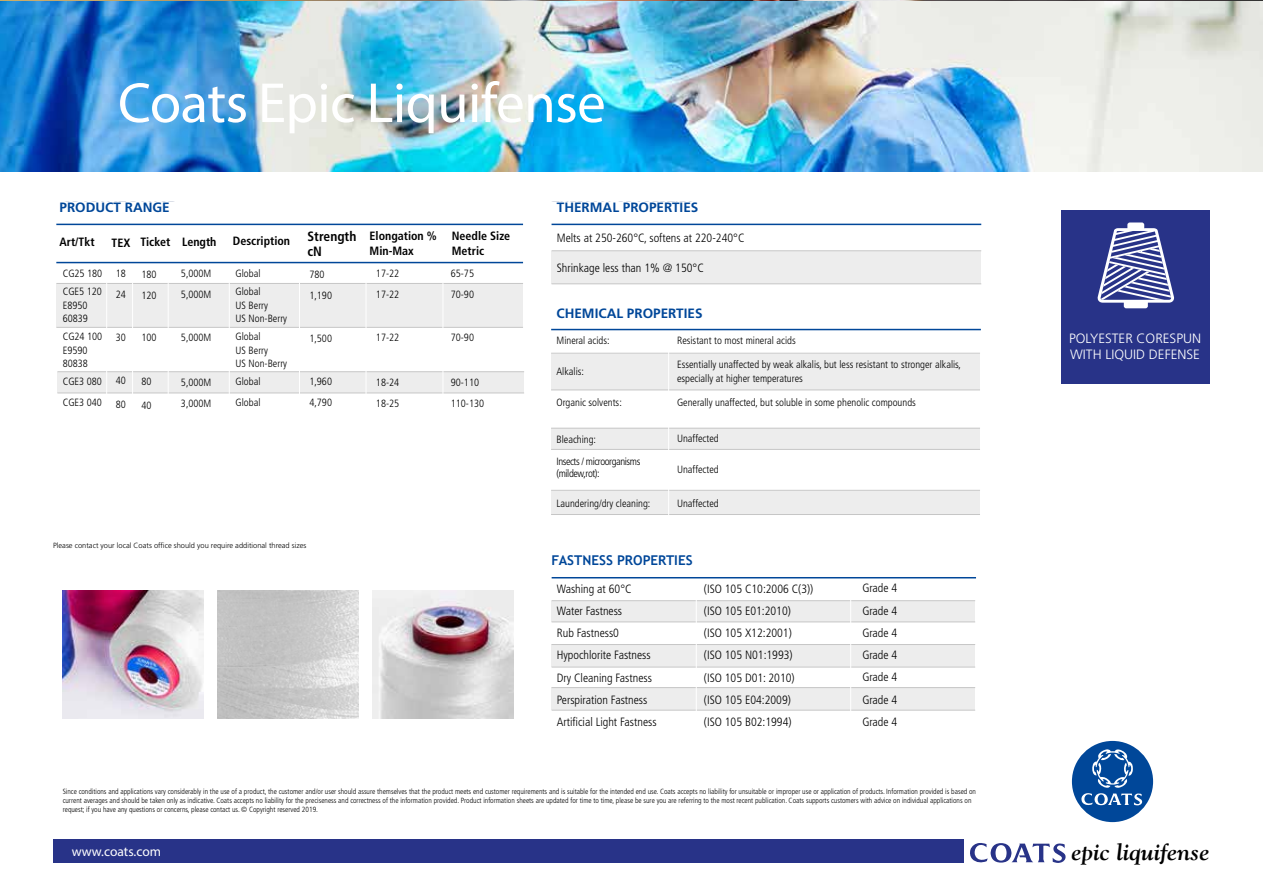
<style>
.page{position:relative;width:1263px;height:893px;background:#fff}
.page>*{position:absolute;margin:0;border:0;box-sizing:border-box;transform-origin:0 0}
.t1{font:57px "Myriad Pro";letter-spacing:-.01em;color:#fff}
.t2{font:italic 700 23.25px "Goudy";color:#000}
.t3{font:700 13.5px "Frutiger LT Std";color:#004799}
.t4{font:300 13.5px/16.2px "Frutiger LT Std";color:#fff}
.t5{font:700 13.5px "Trebuchet MS";color:#004799}
.t6{font:13.5px "Myriad Pro";color:#fff}
.t7{font:700 condensed 13.5px/15px "Frutiger LT Std";color:#000}
.t8{font:300 condensed 12px/22.2px "Frutiger LT Std";color:#000}
.t9{font:700 condensed 12px/15px "Frutiger LT Std";color:#000}
.t10{font:300 condensed 10.5px/21px "Frutiger LT Std";color:#000}
.t11{font:300 condensed 10.5px/12px "Frutiger LT Std";letter-spacing:-.04em;color:#000}
.t12{font:300 condensed 7.5px/9px "Frutiger LT Std";color:#000}
.t13{font:300 7.5px "Frutiger LT Std";color:#000}
</style>
<div class="page">
<div style="left:53px;top:840px;width:910px;height:23px;background:#283388"></div>
<svg style="left:970px;top:843px;width:96px;height:20px"></svg>
<div style="left:1072px;top:741px;width:81px;height:81px;background:#004799;border-radius:50%"></div>
<svg style="left:1081px;top:749px;width:62px;height:56px"></svg>
<div style="left:1061px;top:126px;width:149px;height:257px;background:#283388"></div>
<svg style="left:1097px;top:222px;width:77px;height:86px"></svg>
<div style="left:1043px;top:104px;width:189px;height:106px;background:#fff"></div>
<img style="left:0;top:1px;width:1263px;height:170px">
<img style="left:63px;top:590px;width:141px;height:129px">
<img style="left:372px;top:590px;width:141px;height:129px">
<img style="left:217px;top:590px;width:142px;height:129px">
<hr style="left:56px;top:224px;width:467px;height:1px;background:#004799">
<hr style="left:56px;top:262px;width:467px;height:1px;background:#004799">
<div style="left:56px;top:284px;width:467px;height:43px;background:#ededed"></div>
<hr style="left:56px;top:283px;width:467px;height:1px;background:#c6c6c6">
<hr style="left:56px;top:327px;width:467px;height:1px;background:#c6c6c6">
<div style="left:57px;top:372px;width:467px;height:21px;background:#ededed"></div>
<hr style="left:57px;top:371px;width:467px;height:1px;background:#c6c6c6">
<hr style="left:57px;top:393px;width:467px;height:1px;background:#c6c6c6">
<hr style="left:106px;top:283px;width:1px;height:163px;background:#fff">
<hr style="left:132px;top:283px;width:1px;height:163px;background:#fff">
<hr style="left:229px;top:283px;width:1px;height:163px;background:#fff">
<hr style="left:168px;top:283px;width:1px;height:163px;background:#fff">
<hr style="left:299px;top:283px;width:1px;height:169px;background:#fff">
<hr style="left:366px;top:270px;width:1px;height:176px;background:#fff">
<hr style="left:443px;top:283px;width:1px;height:169px;background:#fff">
<div style="left:551px;top:251px;width:430px;height:32px;background:#ededed"></div>
<hr style="left:551px;top:250px;width:430px;height:1px;background:#c6c6c6">
<hr style="left:551px;top:283px;width:430px;height:1px;background:#c6c6c6">
<hr style="left:551px;top:224px;width:430px;height:1px;background:#004799">
<div style="left:551px;top:354px;width:429px;height:35px;background:#ededed"></div>
<hr style="left:551px;top:353px;width:429px;height:1px;background:#c6c6c6">
<hr style="left:551px;top:390px;width:429px;height:1px;background:#c6c6c6">
<div style="left:551px;top:428px;width:429px;height:21px;background:#ededed"></div>
<hr style="left:551px;top:428px;width:429px;height:1px;background:#c6c6c6">
<hr style="left:551px;top:449px;width:429px;height:1px;background:#c6c6c6">
<div style="left:551px;top:491px;width:429px;height:23px;background:#ededed"></div>
<hr style="left:551px;top:490px;width:429px;height:1px;background:#c6c6c6">
<hr style="left:551px;top:514px;width:429px;height:1px;background:#c6c6c6">
<hr style="left:668px;top:349px;width:1px;height:177px;background:#fff">
<hr style="left:551px;top:329px;width:430px;height:1px;background:#004799">
<div style="left:551px;top:601px;width:424px;height:21px;background:#ededed"></div>
<hr style="left:551px;top:600px;width:424px;height:1px;background:#c6c6c6">
<hr style="left:551px;top:622px;width:424px;height:1px;background:#c6c6c6">
<div style="left:552px;top:645px;width:423px;height:22px;background:#ededed"></div>
<hr style="left:552px;top:644px;width:423px;height:1px;background:#c6c6c6">
<hr style="left:552px;top:667px;width:423px;height:1px;background:#c6c6c6">
<div style="left:552px;top:688px;width:423px;height:22px;background:#ededed"></div>
<hr style="left:552px;top:687px;width:423px;height:1px;background:#c6c6c6">
<hr style="left:552px;top:710px;width:423px;height:1px;background:#c6c6c6">
<hr style="left:552px;top:577px;width:424px;height:1px;background:#004799">
<hr style="left:696px;top:594px;width:1px;height:137px;background:#fff">
<hr style="left:850px;top:594px;width:1px;height:128px;background:#fff">
<h1 class="t1" style="left:118px;top:68px;width:489px">Coats Epic Liquifense</h1>
<h3 class="t3" style="left:60px;top:199px;width:112px">PRODUCT RANGE</h3>
<h3 class="t9" style="left:60px;top:234px;width:37px">Art/Tkt</h3>
<h3 class="t9" style="left:112px;top:235px;width:106px">TEX Ticket Length</h3>
<h3 class="t9" style="left:233px;top:234px;width:59px">Description</h3>
<h3 class="t7" style="left:307px;top:229px;width:50px">Strength cN</h3>
<h3 class="t10" style="left:116px;top:263px;width:12px">18<br>24</h3>
<h3 class="t10" style="left:116px;top:327px;width:12px">30</h3>
<h3 class="t10" style="left:116px;top:370px;width:12px">40</h3>
<h3 class="t10" style="left:116px;top:394px;width:12px">80</h3>
<h3 class="t10" style="left:236px;top:265px;width:26px;line-height:18px">Global<br>Global</h3>
<h3 class="t10" style="left:236px;top:299px;width:53px;line-height:13.5px">US Berry<br>US Non-Berry</h3>
<h3 class="t10" style="left:236px;top:330px;width:53px;line-height:13.5px">Global<br>US Berry<br>US Non-Berry</h3>
<h3 class="t10" style="left:236px;top:371px;width:26px">Global<br>Global</h3>
<h3 class="t10" style="left:63px;top:265px;width:41px;line-height:18px">CG25 180<br>CGE5 120</h3>
<h3 class="t10" style="left:63px;top:299px;width:27px;line-height:13.5px">E8950<br>60839</h3>
<h3 class="t10" style="left:63px;top:330px;width:41px;line-height:13.5px">CG24 100<br>E9590<br>80838</h3>
<h3 class="t10" style="left:63px;top:371px;width:41px">CGE3 080<br>CGE3 040</h3>
<h3 class="t10" style="left:181px;top:263px;width:32px">5,000M<br>5,000M</h3>
<h3 class="t10" style="left:181px;top:327px;width:32px">5,000M</h3>
<h3 class="t10" style="left:181px;top:372px;width:32px">5,000M<br>3,000M</h3>
<h3 class="t10" style="left:141px;top:264px;width:17px">180<br>120</h3>
<h3 class="t10" style="left:141px;top:327px;width:17px">100</h3>
<h3 class="t10" style="left:141px;top:371px;width:12px">80</h3>
<h3 class="t10" style="left:141px;top:395px;width:12px">40</h3>
<h3 class="t10" style="left:309px;top:264px;width:24px">780<br>1,190</h3>
<h3 class="t10" style="left:309px;top:328px;width:24px">1,500</h3>
<h3 class="t10" style="left:309px;top:371px;width:24px">1,960<br>4,790</h3>
<h3 class="t9" style="left:370px;top:228px;width:69px">Elongation %<br>Min-Max</h3>
<h3 class="t9" style="left:452px;top:228px;width:60px">Needle Size<br>Metric</h3>
<h3 class="t10" style="left:376px;top:263px;width:25px">17-22<br>17-22</h3>
<h3 class="t10" style="left:376px;top:327px;width:25px">17-22</h3>
<h3 class="t10" style="left:376px;top:372px;width:25px">18-24<br>18-25</h3>
<h3 class="t10" style="left:451px;top:263px;width:25px">65-75<br>70-90</h3>
<h3 class="t10" style="left:451px;top:327px;width:25px">70-90</h3>
<h3 class="t10" style="left:451px;top:372px;width:35px">90-110<br>110-130</h3>
<p class="t13" style="left:53px;top:541px;width:255px">Please contact your local Coats office should you require additional thread sizes</p>
<h3 class="t3" style="left:557px;top:200px;width:143px">THERMAL PROPERTIES</h3>
<h3 class="t8" style="left:557px;top:227px;width:189px">Melts at 250-260°C, softens at 220-240°C</h3>
<h3 class="t8" style="left:557px;top:257px;width:148px">Shrinkage less than 1% @ 150°C</h3>
<h3 class="t3" style="left:556px;top:306px;width:148px">CHEMICAL PROPERTIES</h3>
<h3 class="t10" style="left:556px;top:330px;width:55px">Mineral acids:</h3>
<h3 class="t10" style="left:556px;top:361px;width:29px">Alkalis:</h3>
<h3 class="t10" style="left:556px;top:392px;width:67px">Organic solvents:</h3>
<h3 class="t10" style="left:556px;top:429px;width:41px">Bleaching:</h3>
<h3 class="t10" style="left:677px;top:330px;width:120px">Resistant to most mineral acids</h3>
<h3 class="t10" style="left:677px;top:357px;width:286px;line-height:14.2px">Essentially unaffected by weak alkalis, but less resistant to stronger alkalis, especially at higher temperatures</h3>
<h3 class="t10" style="left:677px;top:392px;width:240px">Generally unaffected, but soluble in some phenolic compounds</h3>
<h3 class="t10" style="left:677px;top:428px;width:43px">Unaffected</h3>
<h3 class="t11" style="left:556px;top:455px;width:85px">Insects / microorganisms (mildew,rot):</h3>
<h3 class="t10" style="left:556px;top:492px;width:95px">Laundering/dry cleaning:</h3>
<h3 class="t10" style="left:677px;top:459px;width:43px">Unaffected</h3>
<h3 class="t10" style="left:677px;top:493px;width:43px">Unaffected</h3>
<h3 class="t5" style="left:552px;top:552px;width:142px">FASTNESS PROPERTIES</h3>
<h3 class="t8" style="left:557px;top:577px;width:101px">Washing at 60°C<br>Water Fastness<br>Rub Fastness0<br>Hypochlorite Fastness<br>Dry Cleaning Fastness<br>Perspiration Fastness<br>Artificial Light Fastness</h3>
<h3 class="t8" style="left:704px;top:577px;width:111px">(ISO 105 C10:2006 C(3)) (ISO 105 E01:2010)<br>(ISO 105 X12:2001)<br>(ISO 105 N01:1993) (ISO 105 D01: 2010) (ISO 105 E04:2009)<br>(ISO 105 B02:1994)</h3>
<h3 class="t8" style="left:862px;top:577px;width:36px;text-align:justify">Grade 4<br>Grade 4<br>Grade 4<br>Grade 4<br>Grade 4<br>Grade 4<br>Grade 4</h3>
<p class="t12" style="left:63px;top:787px;width:915px">Since conditions and applications vary considerably in the use of a product, the customer and/or user should assure themselves that the product meets end customer requirements and is suitable for the intended end use. Coats accepts no liability for unsuitable or improper use or application of products. Information provided is based on current averages and should be taken only as indicative. Coats accepts no liability for the preciseness and correctness of the information provided. Product information sheets are updated for time to time, please be sure you are referring to the most recent publication. Coats supports customers with advice on individual applications on request; if you have any questions or concerns, please contact us. © Copyright reserved 2019.</p>
<h3 class="t6" style="left:72px;top:843px;width:91px">www.coats.com</h3>
<h3 class="t4" style="left:1069px;top:330px;width:134px">POLYESTER CORESPUN<br>WITH LIQUID DEFENSE</h3>
<h2 class="t2" style="left:1071px;top:837px;width:140px">epic liquifense</h2>
</div>
